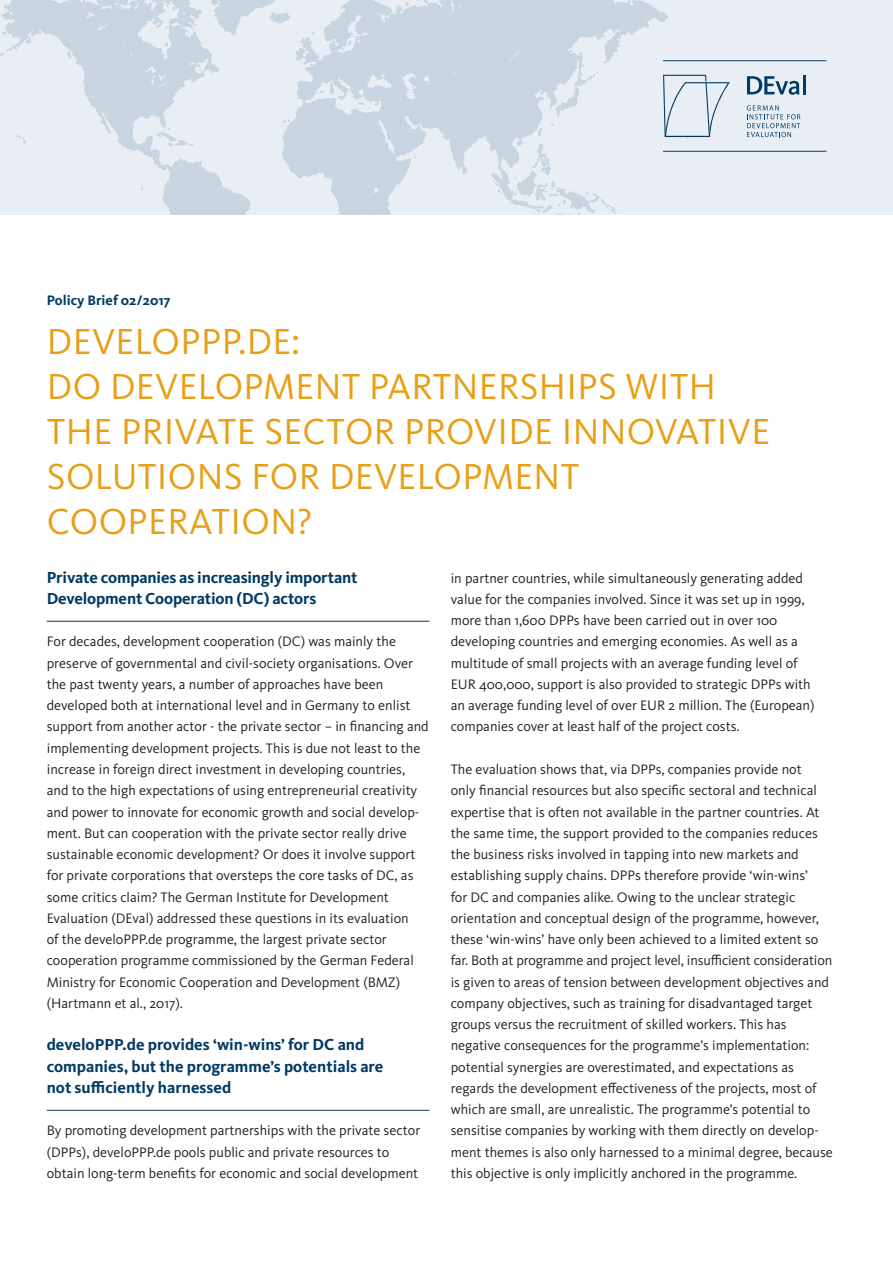
<style>
.page{position:relative;width:893px;height:1263px;background:#fff}
.page>*{position:absolute;margin:0;border:0;box-sizing:border-box;transform-origin:0 0}
.t1{font:37.5px/45px "Kievit OT";letter-spacing:.01em;color:#e89f16}
.t2{font:700 16.5px/21.3px "Kievit OT";letter-spacing:-.005em;color:#003b65}
.t3{font:14.25px/21.3px "Kievit OT";color:#231f20}
.t4{font:700 14.25px "Kievit OT";color:#003b65}
</style>
<div class="page">
<div style="left:0;top:0;width:893px;height:215px;background:#e8eef4"></div>
<hr style="left:47px;top:621px;width:382px;height:1px;background:#003b65">
<hr style="left:47px;top:1110px;width:382px;height:1px;background:#003b65">
<svg style="left:747px;top:76px;width:52px;height:19px"></svg>
<hr style="left:803px;top:75px;width:3px;height:19px;background:#003b65">
<svg style="left:0;top:0;width:730px;height:215px"></svg>
<hr style="left:663px;top:151px;width:163px;height:1px;background:#003b65">
<hr style="left:663px;top:60px;width:163px;height:1px;background:#003b65">
<svg style="left:747px;top:105px;width:53px;height:32px"></svg>
<p class="t4" style="left:47px;top:292px;width:125px">Policy Brief 02/2017</p>
<h1 class="t1" style="left:47px;top:319px;width:725px">DEVELOPPP.DE:<br>DO DEVELOPMENT PARTNERSHIPS WITH<br>THE PRIVATE SECTOR PROVIDE INNOVATIVE<br>SOLUTIONS FOR DEVELOPMENT<br>COOPERATION?</h1>
<p class="t2" style="left:47px;top:566px;width:312px">Private companies as increasingly important<br>Development Cooperation (DC) actors</p>
<p class="t3" style="left:47px;top:631px;width:383px">For decades, development cooperation (DC) was mainly the preserve of governmental and civil-society organisations. Over the past twenty years, a number of approaches have been developed both at international level and in Germany to enlist support from another actor - the private sector – in financing and implementing development projects. This is due not least to the increase in foreign direct investment in developing countries, and to the high expectations of using entrepreneurial creativity and power to innovate for economic growth and social develop&shy;ment. But can cooperation with the private sector really drive sustainable economic development? Or does it involve support for private corporations that oversteps the core tasks of DC, as some critics claim? The German Institute for Development Evaluation (DEval) addressed these questions in its evaluation<br>of the develoPPP.de programme, the largest private sector cooperation programme commissioned by the German Federal Ministry for Economic Cooperation and Development (BMZ) (Hartmann et al., 2017).</p>
<p class="t2" style="left:47px;top:1034px;width:338px">develoPPP.de provides ‘win-wins’ for DC and companies, but the programme’s potentials are not sufficiently harnessed</p>
<p class="t3" style="left:47px;top:1120px;width:375px">By promoting development partnerships with the private sector (DPPs), develoPPP.de pools public and private resources to obtain long-term benefits for economic and social development</p>
<p class="t3" style="left:451px;top:567px;width:365px">in partner countries, while simultaneously generating added value for the companies involved. Since it was set up in 1999, more than 1,600 DPPs have been carried out in over 100 developing countries and emerging economies. As well as a multitude of small projects with an average funding level of EUR 400,000, support is also provided to strategic DPPs with an average funding level of over EUR 2 million. The (European) companies cover at least half of the project costs.</p>
<p class="t3" style="left:451px;top:759px;width:384px">The evaluation shows that, via DPPs, companies provide not<br>only financial resources but also specific sectoral and technical expertise that is often not available in the partner countries. At the same time, the support provided to the companies reduces the business risks involved in tapping into new markets and establishing supply chains. DPPs therefore provide ‘win-wins’<br>for DC and companies alike. Owing to the unclear strategic orientation and conceptual design of the programme, however, these ‘win-wins’ have only been achieved to a limited extent so far. Both at programme and project level, insufficient consideration is given to areas of tension between development objectives and company objectives, such as training for disadvantaged target groups versus the recruitment of skilled workers. This has negative consequences for the programme’s implementation: potential synergies are overestimated, and expectations as regards the development effectiveness of the projects, most of which are small, are unrealistic. The programme’s potential to sensitise companies by working with them directly on develop&shy;ment themes is also only harnessed to a minimal degree, because this objective is only implicitly anchored in the programme.</p>
</div>
